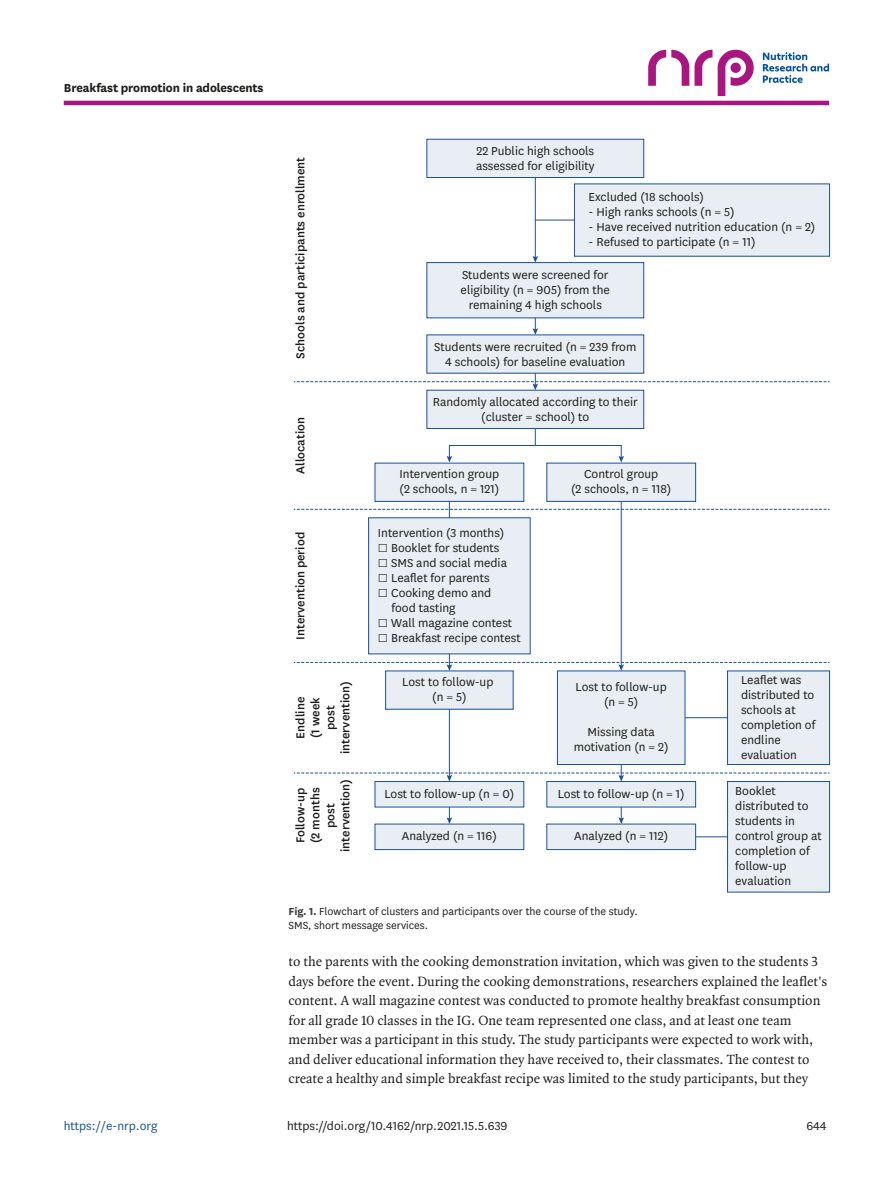
<style>
.page{position:relative;width:893px;height:1191px;background:#fff}
.page>*{position:absolute;margin:0;border:0;box-sizing:border-box;transform-origin:0 0}
.body_p_first{font:14.25px/19.5px "Quadraat OT";color:#1d1d1b}
.doi_running_footer{font:13.5px/15px "National";color:#1d1d1b;text-align:center}
.t1{font:500 13.5px/15px "National";color:#1d1d1b;text-align:center}
.alt-title-type{font:700 13.5px "National";letter-spacing:-.01em;color:#1d1d1b}
.t2{font:13.5px "National";color:#1b5297}
.fig_caption{font:12px/13.5px "National";color:#1d1d1b}
.s1{font-weight:700;color:#3d3d3c}
</style>
<div class="page">
<hr style="left:64px;top:101px;width:765px;height:4px;background:#a91680">
<svg style="left:718px;top:50px;width:36px;height:46px"></svg>
<svg style="left:648px;top:50px;width:64px;height:36px"></svg>
<svg style="left:763px;top:52px;width:66px;height:31px"></svg>
<div style="left:386px;top:671px;width:127px;height:38px;background:#e8eef4"></div>
<div style="left:375px;top:781px;width:149px;height:26px;background:#e8eef4"></div>
<div style="left:547px;top:781px;width:149px;height:26px;background:#e8eef4"></div>
<div style="left:375px;top:823px;width:149px;height:27px;border:1px solid #1b5297"></div>
<div style="left:375px;top:824px;width:149px;height:25px;background:#e8eef4"></div>
<div style="left:546px;top:823px;width:150px;height:27px;border:1px solid #1b5297"></div>
<div style="left:547px;top:824px;width:149px;height:25px;background:#e8eef4"></div>
<div style="left:557px;top:671px;width:128px;height:93px;background:#e8eef4"></div>
<div style="left:727px;top:671px;width:103px;height:93px;background:#e8eef4"></div>
<div style="left:727px;top:781px;width:103px;height:111px;background:#e8eef4"></div>
<div style="left:369px;top:518px;width:161px;height:136px;background:#e8eef4"></div>
<div style="left:547px;top:463px;width:149px;height:38px;background:#e8eef4"></div>
<div style="left:375px;top:463px;width:149px;height:38px;background:#e8eef4"></div>
<svg style="left:618px;top:445px;width:6px;height:17px"></svg>
<svg style="left:447px;top:445px;width:5px;height:17px"></svg>
<svg style="left:535px;top:429px;width:1px;height:16px"></svg>
<hr style="left:449px;top:445px;width:172px;height:1px;background:#1b5297">
<svg style="left:447px;top:807px;width:5px;height:17px"></svg>
<svg style="left:294px;top:373px;width:536px;height:17px"></svg>
<hr style="left:621px;top:501px;width:1px;height:165px;background:#1b5297">
<svg style="left:294px;top:654px;width:536px;height:17px"></svg>
<svg style="left:618px;top:807px;width:6px;height:17px"></svg>
<hr style="left:449px;top:709px;width:1px;height:68px;background:#1b5297">
<svg style="left:294px;top:764px;width:536px;height:17px"></svg>
<svg style="left:294px;top:501px;width:536px;height:17px"></svg>
<div style="left:426px;top:390px;width:218px;height:39px;border:1px solid #1b5297"></div>
<div style="left:427px;top:390px;width:217px;height:38px;background:#e8eef4"></div>
<div style="left:426px;top:139px;width:218px;height:39px;border:1px solid #1b5297"></div>
<div style="left:427px;top:139px;width:217px;height:38px;background:#e8eef4"></div>
<div style="left:427px;top:335px;width:217px;height:38px;background:#e8eef4"></div>
<div style="left:427px;top:262px;width:217px;height:56px;background:#e8eef4"></div>
<div style="left:574px;top:184px;width:256px;height:72px;background:#e8eef4"></div>
<hr style="left:535px;top:177px;width:1px;height:81px;background:#1b5297">
<svg style="left:532px;top:256px;width:6px;height:6px"></svg>
<svg style="left:532px;top:318px;width:6px;height:17px"></svg>
<hr style="left:535px;top:220px;width:39px;height:1px;background:#1b5297">
<hr style="left:685px;top:717px;width:42px;height:1px;background:#1b5297">
<hr style="left:696px;top:836px;width:31px;height:1px;background:#1b5297">
<p class="alt-title-type" style="left:64px;top:78px;width:201px">Breakfast promotion in adolescents</p>
<p class="t2" style="left:64px;top:1116px;width:95px">https://e-nrp.org</p>
<p class="t1" style="left:292px;top:359px;width:203px;rotate:-90deg">Schools and participants enrollment</p>
<p class="t1" style="left:292px;top:474px;width:58px;rotate:-90deg">Allocation</p>
<p class="t1" style="left:292px;top:639px;width:109px;rotate:-90deg">Intervention period</p>
<p class="t1" style="left:292px;top:754px;width:74px;rotate:-90deg">Endline<br>(1 week<br>post intervention)</p>
<p class="t1" style="left:292px;top:851px;width:74px;rotate:-90deg">Follow-up<br>(2 months post intervention)</p>
<p class="doi_running_footer" style="left:476px;top:143px;width:120px;text-align:left">22 Public high schools assessed for eligibility</p>
<p class="doi_running_footer" style="left:589px;top:189px;width:117px">Excluded (18 schools)</p>
<p class="doi_running_footer" style="left:589px;top:204px;width:147px">- High ranks schools (n = 5)</p>
<p class="doi_running_footer" style="left:589px;top:219px;width:228px">- Have received nutrition education (n = 2)</p>
<p class="doi_running_footer" style="left:589px;top:234px;width:168px">- Refused to participate (n = 11)</p>
<p class="doi_running_footer" style="left:461px;top:267px;width:151px">Students were screened for eligibility (n = 905) from the remaining 4 high schools</p>
<p class="doi_running_footer" style="left:434px;top:338px;width:204px">Students were recruited (n = 239 from<br>4 schools) for baseline evaluation</p>
<p class="doi_running_footer" style="left:433px;top:394px;width:206px">Randomly allocated according to their (cluster = school) to</p>
<p class="doi_running_footer" style="left:400px;top:466px;width:101px;text-align:left">Intervention group (2 schools, n = 121)</p>
<p class="doi_running_footer" style="left:378px;top:525px;width:128px">Intervention (3 months)</p>
<p class="doi_running_footer" style="left:378px;top:540px;width:123px">□ Booklet for students</p>
<p class="doi_running_footer" style="left:378px;top:555px;width:131px">□ SMS and social media</p>
<p class="doi_running_footer" style="left:378px;top:570px;width:113px">□ Leaflet for parents</p>
<p class="doi_running_footer" style="left:391px;top:585px;width:101px;text-align:left;text-indent:-14px">□ Cooking demo and food tasting</p>
<p class="doi_running_footer" style="left:378px;top:615px;width:136px">□ Wall magazine contest</p>
<p class="doi_running_footer" style="left:378px;top:630px;width:144px">□ Breakfast recipe contest</p>
<p class="doi_running_footer" style="left:402px;top:674px;width:93px">Lost to follow-up (n = 5)</p>
<p class="doi_running_footer" style="left:571px;top:466px;width:102px">Control group<br>(2 schools, n = 118)</p>
<p class="doi_running_footer" style="left:576px;top:679px;width:93px">Lost to follow-up (n = 5)</p>
<p class="doi_running_footer" style="left:574px;top:724px;width:96px">Missing data motivation (n = 2)</p>
<p class="doi_running_footer" style="left:384px;top:785px;width:131px">Lost to follow-up (n = 0)</p>
<p class="doi_running_footer" style="left:558px;top:785px;width:128px">Lost to follow-up (n = 1)</p>
<p class="doi_running_footer" style="left:402px;top:828px;width:96px">Analyzed (n = 116)</p>
<p class="doi_running_footer" style="left:574px;top:828px;width:96px">Analyzed (n = 112)</p>
<p class="doi_running_footer" style="left:741px;top:671px;width:76px;text-align:left">Leaflet was distributed to schools at completion of endline evaluation</p>
<p class="doi_running_footer" style="left:735px;top:783px;width:88px;text-align:left">Booklet distributed to students in control group at completion of follow-up evaluation</p>
<p class="fig_caption" style="left:289px;top:904px;width:351px"><span class="s1">Fig. 1.</span> Flowchart of clusters and participants over the course of the study.<br>SMS, short message services.</p>
<p class="body_p_first" style="left:289px;top:952px;width:540px">to the parents with the cooking demonstration invitation, which was given to the students 3 days before the event. During the cooking demonstrations, researchers explained the leaflet's content. A wall magazine contest was conducted to promote healthy breakfast consumption for all grade 10 classes in the IG. One team represented one class, and at least one team member was a participant in this study. The study participants were expected to work with, and deliver educational information they have received to, their classmates. The contest to create a healthy and simple breakfast recipe was limited to the study participants, but they</p>
<p class="doi_running_footer" style="left:287px;top:1117px;width:222px">https://doi.org/10.4162/nrp.2021.15.5.639</p>
<p class="doi_running_footer" style="left:806px;top:1117px;width:22px">644</p>
</div>
